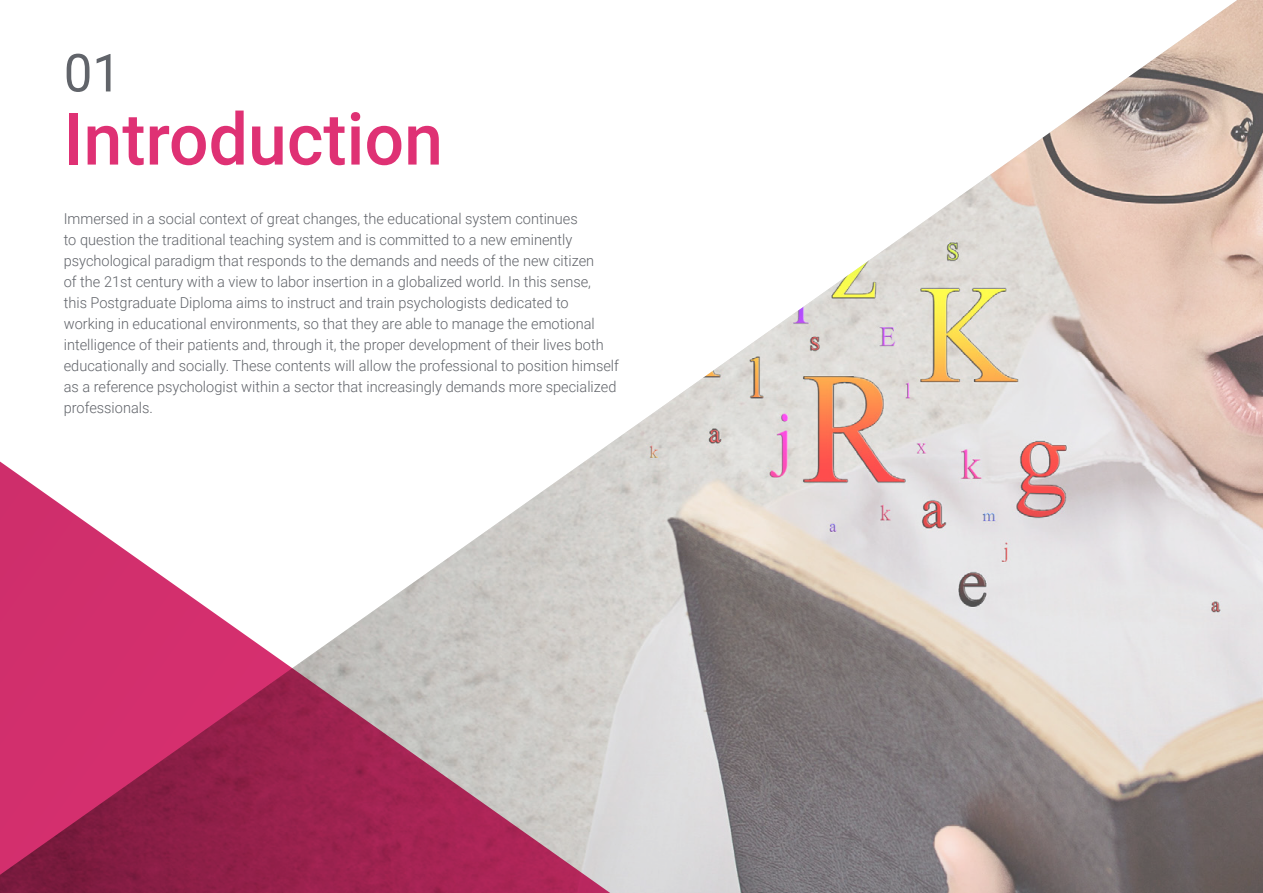
<style>
.page{position:relative;width:1263px;height:893px;background:#fff}
.page>*{position:absolute;margin:0;border:0;box-sizing:border-box;transform-origin:0 0}
.t1{font:500 72px "Roboto";color:#df3174}
.t2{font:52.5px "Roboto";color:#61646a}
.t3{font:300 15px/21px "Roboto";color:#61646a}
</style>
<div class="page">
<img style="left:607px;top:0;width:656px;height:893px">
<svg style="left:0;top:446px;width:640px;height:447px"></svg>
<h2 class="t2" style="left:64px;top:36px;width:59px">01</h2>
<h1 class="t1" style="left:64px;top:89px;width:381px">Introduction</h1>
<p class="t3" style="left:64px;top:207px;width:557px">Immersed in a social context of great changes, the educational system continues<br>to question the traditional teaching system and is committed to a new eminently psychological paradigm that responds to the demands and needs of the new citizen<br>of the 21st century with a view to labor insertion in a globalized world. In this sense,<br>this Postgraduate Diploma aims to instruct and train psychologists dedicated to working in educational environments, so that they are able to manage the emotional intelligence of their patients and, through it, the proper development of their lives both educationally and socially. These contents will allow the professional to position himself as a reference psychologist within a sector that increasingly demands more specialized professionals.</p>
</div>
